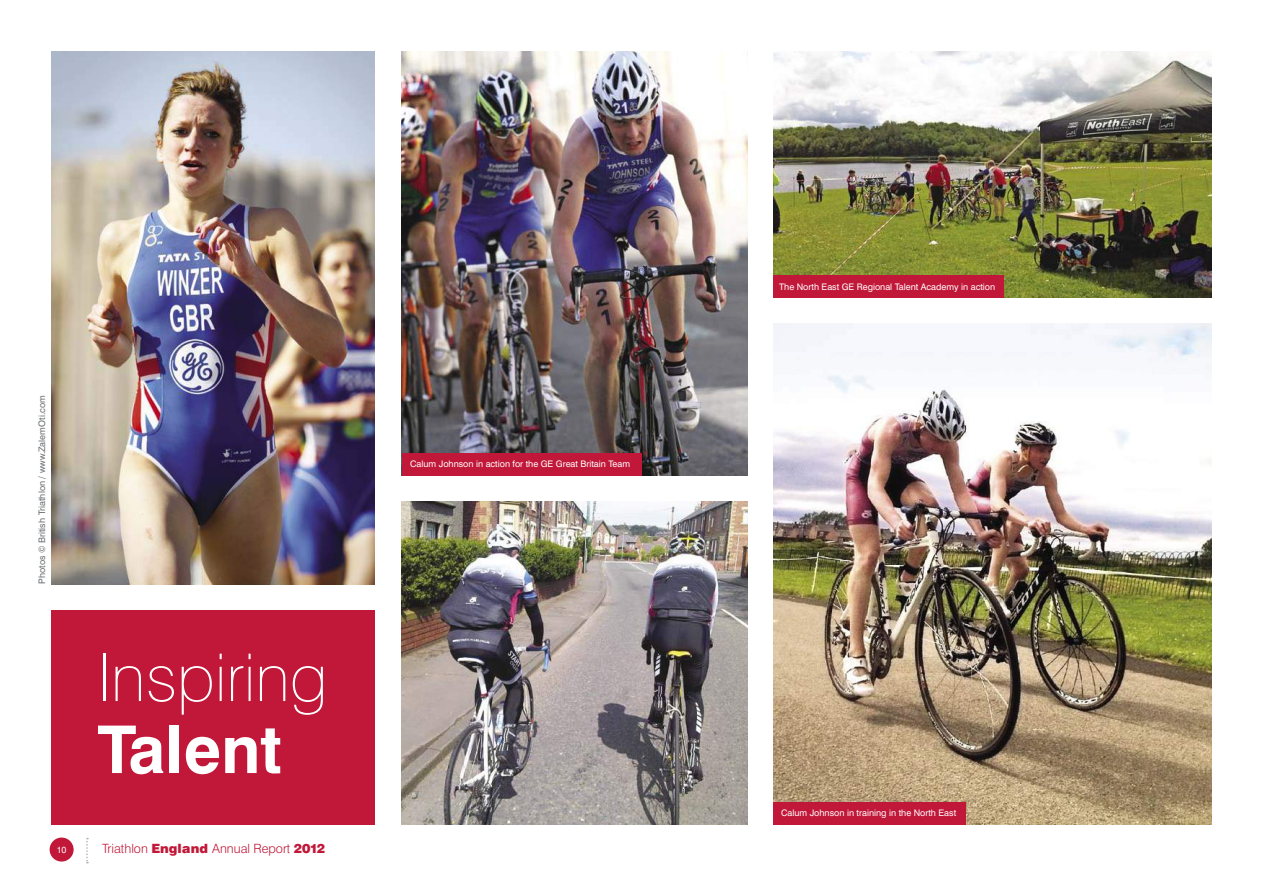
<style>
.page{position:relative;width:1263px;height:893px;background:#fff}
.page>*{position:absolute;margin:0;border:0;box-sizing:border-box;transform-origin:0 0}
.t1{font:100 66px "Swiss 721 BT";color:#fff}
.t2{font:700 66px "Swiss 721 BT";color:#fff}
.t3{font:300 12.75px "Swiss 721 BT";color:#c11738}
.t4{font:9px "Swiss 721 BT";color:#fff}
.t5{font:9px "Swiss 721 BT";color:#696c70}
.s1{font-weight:900}
</style>
<div class="page">
<div style="left:51px;top:610px;width:323px;height:215px;background:#c11738"></div>
<img style="left:773px;top:323px;width:439px;height:502px">
<img style="left:51px;top:51px;width:323px;height:534px">
<img style="left:402px;top:51px;width:346px;height:425px">
<img style="left:402px;top:501px;width:346px;height:324px">
<img style="left:773px;top:51px;width:439px;height:247px">
<div style="left:773px;top:275px;width:231px;height:23px;background:#c11738"></div>
<div style="left:773px;top:802px;width:192px;height:23px;background:#c11738"></div>
<div style="left:402px;top:453px;width:240px;height:23px;background:#c11738"></div>
<svg style="left:86px;top:838px;width:2px;height:25px"></svg>
<div style="left:50px;top:837px;width:24px;height:24px;background:#c11738;border-radius:50%"></div>
<p class="t5" style="left:37px;top:584px;width:190px;rotate:-90deg">Photos © British Triathlon / www.ZalemOti.com</p>
<h1 class="t1" style="left:97px;top:637px;width:232px">Inspiring</h1>
<h1 class="t2" style="left:97px;top:709px;width:186px">Talent</h1>
<p class="t4" style="left:57px;top:844px;width:11px">10</p>
<h2 class="t3" style="left:102px;top:840px;width:224px">Triathlon <span class="s1">England</span> Annual Report <span class="s1">2012</span></h2>
<p class="t4" style="left:410px;top:458px;width:221px">Calum Johnson in action for the GE Great Britain Team</p>
<p class="t4" style="left:779px;top:281px;width:218px">The North East GE Regional Talent Academy in action</p>
<p class="t4" style="left:781px;top:807px;width:177px">Calum Johnson in training in the North East</p>
</div>
